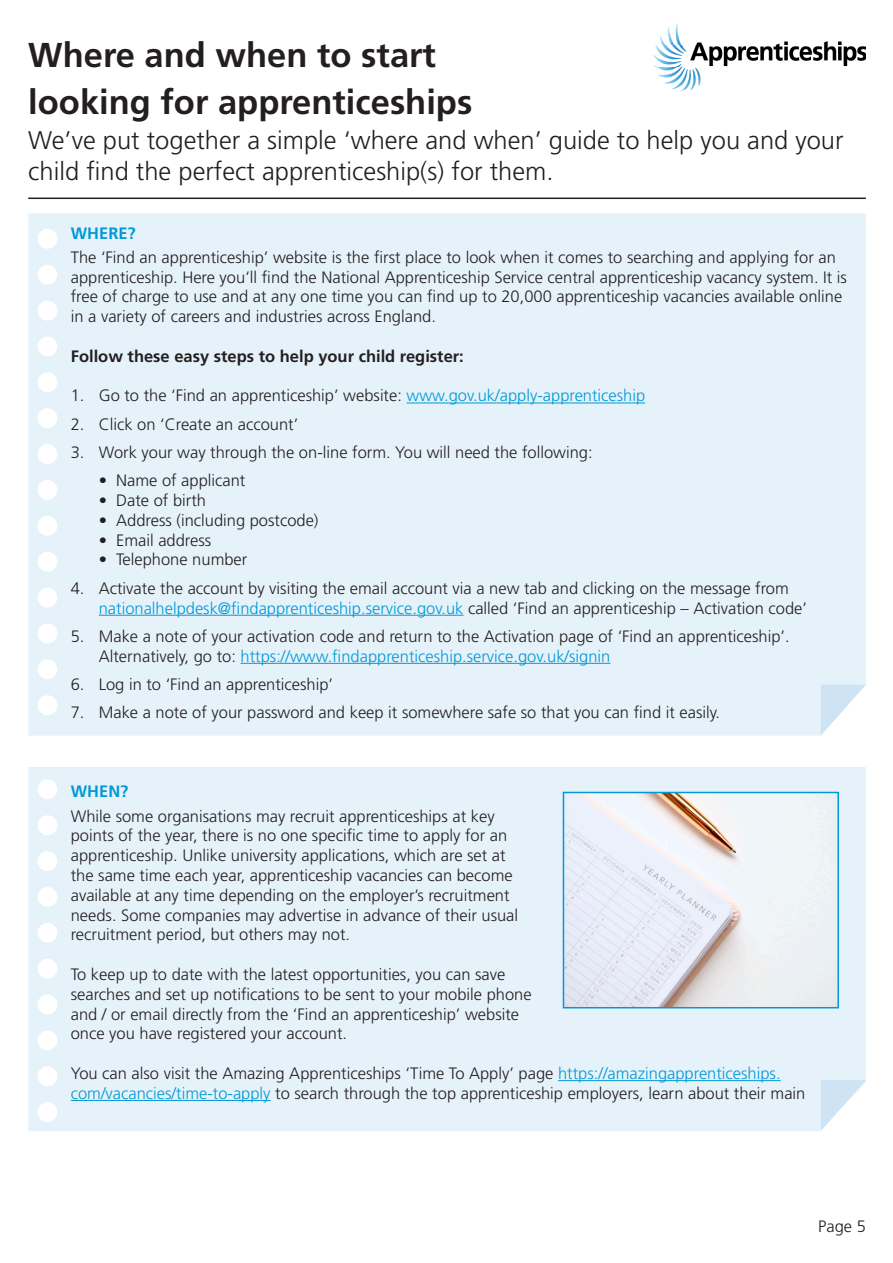
<style>
.page{position:relative;width:893px;height:1263px;background:#fff}
.page>*{position:absolute;margin:0;border:0;box-sizing:border-box;transform-origin:0 0}
.t1{font:700 34.5px/46.8px "Frutiger";color:#231f20}
.t2{font:300 25.5px/30.6px "Frutiger";color:#231f20}
.t3{font:300 16.5px/19.8px "Frutiger";color:#231f20}
.t4{font:700 16.5px "Frutiger";color:#231f20}
.t5{font:700 16.5px "Frutiger";color:#0199d7}
.s1{color:#0199d7}
</style>
<div class="page">
<div style="left:28px;top:213px;width:838px;height:523px;background:#e6f2fa"></div>
<div style="left:28px;top:767px;width:838px;height:364px;background:#e6f2fa"></div>
<img style="left:653px;top:23px;width:213px;height:69px">
<hr style="left:407px;top:403px;width:238px;height:1px;background:#0199d7">
<hr style="left:99px;top:615px;width:364px;height:1px;background:#0199d7">
<hr style="left:241px;top:663px;width:369px;height:1px;background:#0199d7">
<hr style="left:558px;top:1080px;width:223px;height:1px;background:#0199d7">
<hr style="left:71px;top:1100px;width:200px;height:1px;background:#0199d7">
<hr style="left:28px;top:198px;width:838px;height:1px;background:#231f20">
<div style="left:38px;top:229px;width:19px;height:20px;background:#fff;border-radius:50%"></div>
<div style="left:38px;top:779px;width:19px;height:20px;background:#fff;border-radius:50%"></div>
<div style="left:38px;top:372px;width:19px;height:20px;background:#fff;border-radius:50%"></div>
<div style="left:38px;top:923px;width:19px;height:20px;background:#fff;border-radius:50%"></div>
<div style="left:38px;top:516px;width:19px;height:20px;background:#fff;border-radius:50%"></div>
<div style="left:38px;top:1066px;width:19px;height:20px;background:#fff;border-radius:50%"></div>
<div style="left:38px;top:659px;width:19px;height:20px;background:#fff;border-radius:50%"></div>
<div style="left:38px;top:265px;width:19px;height:20px;background:#fff;border-radius:50%"></div>
<div style="left:38px;top:815px;width:19px;height:20px;background:#fff;border-radius:50%"></div>
<div style="left:38px;top:408px;width:19px;height:20px;background:#fff;border-radius:50%"></div>
<div style="left:38px;top:959px;width:19px;height:19px;background:#fff;border-radius:50%"></div>
<div style="left:38px;top:552px;width:19px;height:20px;background:#fff;border-radius:50%"></div>
<div style="left:38px;top:1102px;width:19px;height:20px;background:#fff;border-radius:50%"></div>
<div style="left:38px;top:695px;width:19px;height:20px;background:#fff;border-radius:50%"></div>
<div style="left:38px;top:301px;width:19px;height:20px;background:#fff;border-radius:50%"></div>
<div style="left:38px;top:851px;width:19px;height:20px;background:#fff;border-radius:50%"></div>
<div style="left:38px;top:444px;width:19px;height:20px;background:#fff;border-radius:50%"></div>
<div style="left:38px;top:995px;width:19px;height:19px;background:#fff;border-radius:50%"></div>
<div style="left:38px;top:588px;width:19px;height:19px;background:#fff;border-radius:50%"></div>
<div style="left:38px;top:337px;width:19px;height:19px;background:#fff;border-radius:50%"></div>
<div style="left:38px;top:887px;width:19px;height:20px;background:#fff;border-radius:50%"></div>
<div style="left:38px;top:480px;width:19px;height:20px;background:#fff;border-radius:50%"></div>
<div style="left:38px;top:1030px;width:19px;height:20px;background:#fff;border-radius:50%"></div>
<div style="left:38px;top:623px;width:19px;height:20px;background:#fff;border-radius:50%"></div>
<img style="left:566px;top:795px;width:270px;height:210px">
<div style="left:563px;top:792px;width:276px;height:216px;border:2px solid #0199d7"></div>
<svg style="left:821px;top:685px;width:45px;height:51px"></svg>
<svg style="left:821px;top:1080px;width:45px;height:51px"></svg>
<h1 class="t1" style="left:28px;top:32px;width:446px">Where and when to start looking for apprenticeships</h1>
<h2 class="t2" style="left:28px;top:125px;width:817px">We’ve put together a simple ‘where and when’ guide to help you and your child find the perfect apprenticeship(s) for them.</h2>
<p class="t5" style="left:71px;top:223px;width:67px">WHERE?</p>
<p class="t3" style="left:71px;top:247px;width:778px">The ‘Find an apprenticeship’ website is the first place to look when it comes to searching and applying for an apprenticeship. Here you’ll find the National Apprenticeship Service central apprenticeship vacancy system. It is free of charge to use and at any one time you can find up to 20,000 apprenticeship vacancies available online in a variety of careers and industries across England.</p>
<p class="t4" style="left:71px;top:346px;width:395px">Follow these easy steps to help your child register:</p>
<p class="t3" style="left:71px;top:386px;width:576px">1. Go to the ‘Find an apprenticeship’ website: <span class="s1">www.gov.uk/apply-apprenticeship</span></p>
<p class="t3" style="left:71px;top:414px;width:229px">2. Click on ‘Create an account’</p>
<p class="t3" style="left:71px;top:442px;width:523px">3. Work your way through the on-line form. You will need the following:</p>
<p class="t3" style="left:99px;top:471px;width:148px">• Name of applicant</p>
<p class="t3" style="left:99px;top:490px;width:109px">• Date of birth</p>
<p class="t3" style="left:99px;top:510px;width:221px">• Address (including postcode)</p>
<p class="t3" style="left:99px;top:530px;width:114px">• Email address</p>
<p class="t3" style="left:99px;top:550px;width:150px">• Telephone number</p>
<p class="t3" style="left:99px;top:578px;width:710px;text-indent:-28px">4. Activate the account by visiting the email account via a new tab and clicking on the message from <span class="s1">nationalhelpdesk@findapprenticeship.service.gov.uk</span> called ‘Find an apprenticeship – Activation code’</p>
<p class="t3" style="left:99px;top:626px;width:692px;text-indent:-28px">5. Make a note of your activation code and return to the Activation page of ‘Find an apprenticeship’.<br>Alternatively, go to: <span class="s1">https://www.findapprenticeship.service.gov.uk/signin</span></p>
<p class="t3" style="left:71px;top:674px;width:264px">6. Log in to ‘Find an apprenticeship’</p>
<p class="t3" style="left:71px;top:703px;width:651px">7. Make a note of your password and keep it somewhere safe so that you can find it easily.</p>
<p class="t5" style="left:71px;top:782px;width:59px">WHEN?</p>
<p class="t3" style="left:71px;top:806px;width:449px">While some organisations may recruit apprenticeships at key points of the year, there is no one specific time to apply for an apprenticeship. Unlike university applications, which are set at the same time each year, apprenticeship vacancies can become available at any time depending on the employer’s recruitment needs. Some companies may advertise in advance of their usual recruitment period, but others may not.</p>
<p class="t3" style="left:71px;top:964px;width:462px">To keep up to date with the latest opportunities, you can save searches and set up notifications to be sent to your mobile phone and / or email directly from the ‘Find an apprenticeship’ website once you have registered your account.</p>
<p class="t3" style="left:71px;top:1063px;width:736px">You can also visit the Amazing Apprenticeships ‘Time To Apply’ page <span class="s1">https://amazingapprenticeships. com/vacancies/time-to-apply</span> to search through the top apprenticeship employers, learn about their main</p>
<p class="t3" style="left:818px;top:1217px;width:49px">Page 5</p>
</div>
